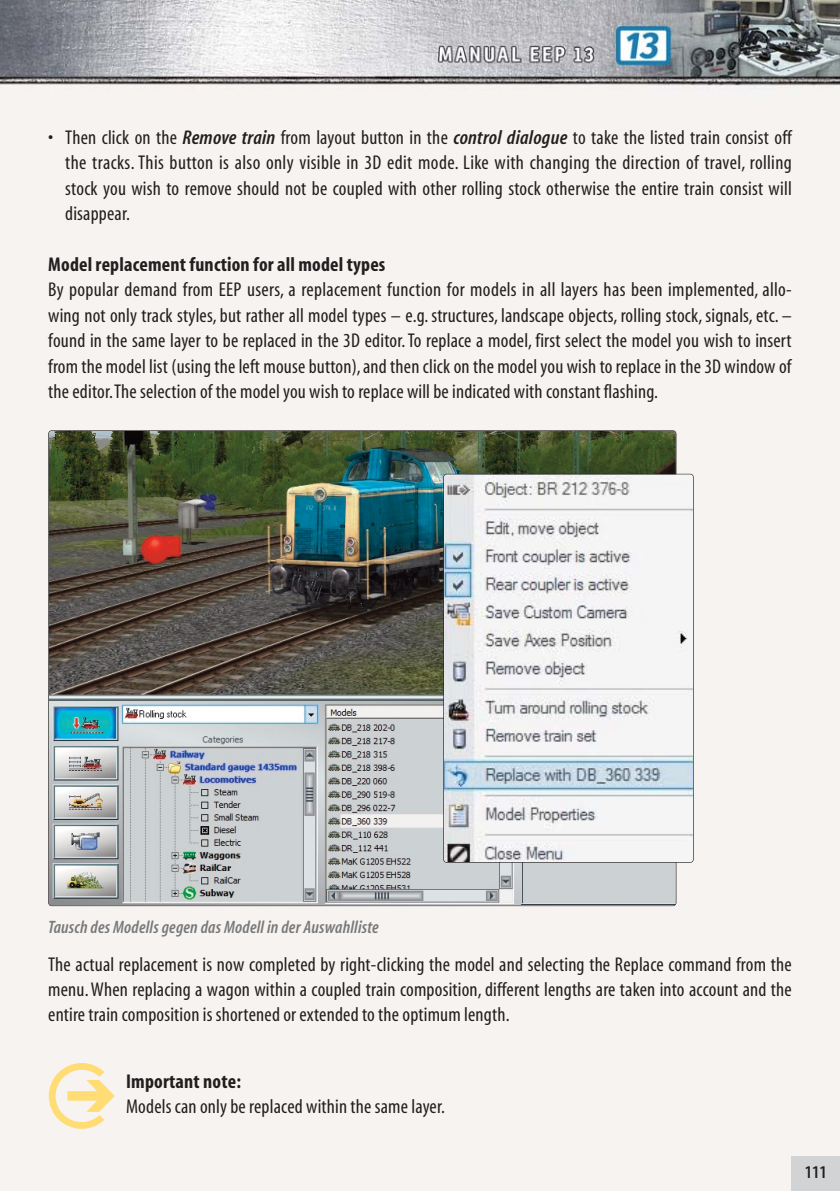
<style>
.page{position:relative;width:840px;height:1191px;background:#fff}
.page>*{position:absolute;margin:0;border:0;box-sizing:border-box;transform-origin:0 0}
.t1{font:20px/25.4px "Myriad MM 400 300";letter-spacing:.01em;color:#231f20;text-align:justify}
.t2{font:18px "Myriad MM It 565 300";letter-spacing:.01em;color:#77797b}
.t3{font:18px "Myriad MM.565.SB.300.CN";color:#231f20}
.s1{font-family:"Myriad MM It 565 300"}
.s2{font-family:"Myriad MM.700.BD.300.CN"}
</style>
<div class="page">
<img style="left:0;top:0;width:839px;height:1191px">
<hr style="left:839px;top:1157px;width:1px;height:34px;background:#d5d7d8">
<div style="left:791px;top:1157px;width:48px;height:34px;background:#d1d3d4"></div>
<img style="left:49px;top:431px;width:626px;height:474px;border-radius:3px">
<img style="left:443px;top:474px;width:249px;height:388px;border-radius:3px">
<div style="left:443px;top:474px;width:250px;height:388px;border:1px solid #231f20;border-radius:3px"></div>
<svg style="left:49px;top:1063px;width:66px;height:65px"></svg>
<p class="t1" style="left:65px;top:126px;width:727px;text-indent:-17px">• Then click on the <span class="s1">Remove train</span> from layout button in the <span class="s1">control dialogue</span> to take the listed train consist off the tracks. This button is also only visible in 3D edit mode. Like with changing the direction of travel, rolling stock you wish to remove should not be coupled with other rolling stock otherwise the entire train consist will disappear.</p>
<p class="t1" style="left:48px;top:253px;width:744px;text-align:left"><span class="s2">Model replacement function for all model types<br></span>By popular demand from EEP users, a replacement function for models in all layers has been implemented, allo&shy;wing not only track styles, but rather all model types – e.g. structures, landscape objects, rolling stock, signals, etc. – found in the same layer to be replaced in the 3D editor. To replace a model, first select the model you wish to insert from the model list (using the left mouse button), and then click on the model you wish to replace in the 3D window of the editor. The selection of the model you wish to replace will be indicated with constant flashing.</p>
<p class="t2" style="left:48px;top:920px;width:332px">Tausch des Modells gegen das Modell in der Auswahlliste</p>
<p class="t1" style="left:48px;top:953px;width:744px">The actual replacement is now completed by right-clicking the model and selecting the Replace command from the menu. When replacing a wagon within a coupled train composition, different lengths are taken into account and the entire train composition is shortened or extended to the optimum length.</p>
<p class="t1" style="left:126px;top:1070px;width:320px"><span class="s2">Important note:<br></span>Models can only be replaced within the same layer.</p>
<p class="t3" style="left:804px;top:1166px;width:24px">111</p>
</div>
